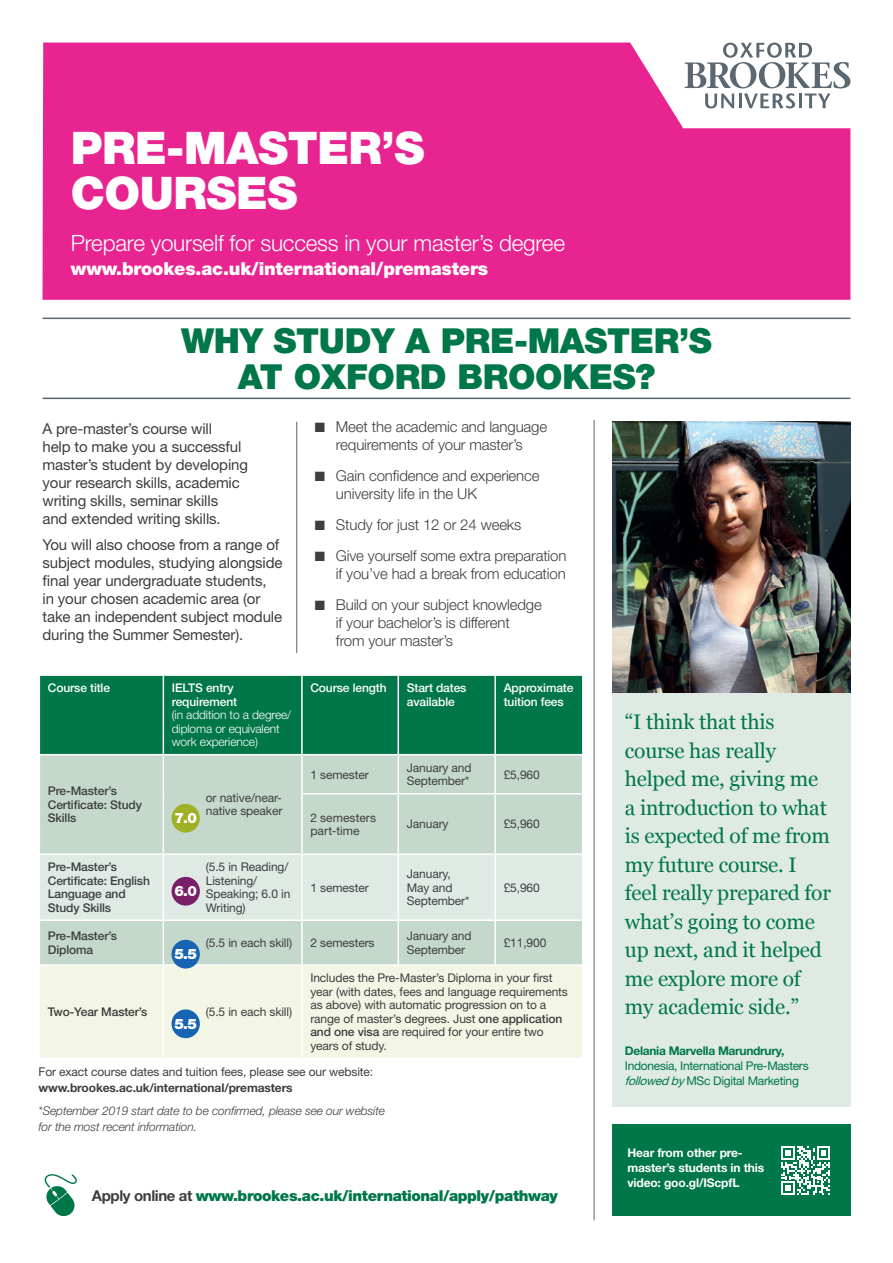
<style>
.page{position:relative;width:893px;height:1263px;background:#fff}
.page>*{position:absolute;margin:0;border:0;box-sizing:border-box;transform-origin:0 0}
.t1{font:900 45px/45px "Helvetica Neue LT Std";letter-spacing:-.01em;color:#fff}
.t2{font:900 34.5px/36px "Helvetica Neue LT Std";letter-spacing:-.01em;color:#007748;text-align:center}
.t3{font:300 22.5px "Helvetica Neue LT Std";letter-spacing:-.01em;color:#fff}
.t4{font:21px/28.5px "Georgia";letter-spacing:-.01em;color:#007748}
.t5{font:900 18px "Helvetica Neue LT Std";letter-spacing:-.01em;color:#fff}
.t6{font:15px/18px "Helvetica Neue LT Std";letter-spacing:-.01em;color:#3e3e3f}
.t7{font:300 15px/18px "Helvetica Neue LT Std";letter-spacing:-.01em;color:#3e3e3f}
.t8{font:900 15px "Helvetica Neue LT Std";letter-spacing:-.025em;color:#007748}
.t9{font:900 14.4px "Helvetica Neue LT Std";color:#fff}
.t10{font:12px/13.5px "Helvetica Neue LT Std";letter-spacing:-.01em;color:#3e3e3f}
.t11{font:500 12px/13.5px "Helvetica Neue LT Std";letter-spacing:-.01em;color:#3e3e3f}
.t12{font:500 12px/13.5px "Helvetica Neue LT Std";letter-spacing:-.01em;color:#fff}
.t13{font:italic 300 12px/16.5px "Helvetica Neue LT Std";letter-spacing:-.01em;color:#3e3e3f}
.t14{font:12px/15px "Helvetica Neue LT Std";letter-spacing:-.025em;color:#007748}
.t15{font:700 12px/15px "Helvetica Neue LT Std";letter-spacing:-.01em;color:#fff}
.t16{font:300 12px/13.5px "Helvetica Neue LT Std";letter-spacing:-.01em;color:#fff}
.t17{font:700 12px "Helvetica Neue LT Std";letter-spacing:-.01em;color:#3e3e3f}
.t18{font:700 12px "Helvetica Neue LT Std";letter-spacing:-.025em;color:#007748}
.s1{font-weight:500}
.s2{font-weight:700;color:#3e3e3f}
.s3{font-style:italic}
</style>
<div class="page">
<div style="left:43px;top:43px;width:807px;height:257px;background:#e82490"></div>
<svg style="left:685px;top:43px;width:165px;height:65px"></svg>
<div style="left:612px;top:692px;width:238px;height:414px;background:#deeae3"></div>
<hr style="left:296px;top:422px;width:1px;height:231px;background:#5b6771">
<hr style="left:594px;top:420px;width:1px;height:800px;background:#5b6771">
<img style="left:612px;top:422px;width:238px;height:270px">
<hr style="left:43px;top:318px;width:807px;height:1px;background:#5b6771">
<hr style="left:43px;top:398px;width:807px;height:1px;background:#5b6771">
<svg style="left:44px;top:1174px;width:33px;height:43px"></svg>
<div style="left:612px;top:1124px;width:238px;height:92px;background:#007748"></div>
<svg style="left:781px;top:1146px;width:49px;height:49px"></svg>
<div style="left:40px;top:676px;width:542px;height:78px;background:#007748"></div>
<div style="left:40px;top:755px;width:542px;height:209px;background:#c4d9cc"></div>
<div style="left:40px;top:855px;width:542px;height:64px;background:#deeae3"></div>
<div style="left:40px;top:966px;width:542px;height:91px;background:#f3f5e5"></div>
<hr style="left:163px;top:676px;width:1px;height:78px;background:#fff">
<hr style="left:301px;top:676px;width:2px;height:78px;background:#fff">
<hr style="left:398px;top:676px;width:1px;height:78px;background:#fff">
<hr style="left:494px;top:676px;width:2px;height:78px;background:#fff">
<hr style="left:163px;top:755px;width:1px;height:39px;background:#fff">
<hr style="left:163px;top:794px;width:1px;height:59px;background:#fff">
<hr style="left:301px;top:755px;width:2px;height:38px;background:#fff">
<hr style="left:398px;top:755px;width:1px;height:38px;background:#fff">
<hr style="left:494px;top:755px;width:2px;height:38px;background:#fff">
<hr style="left:301px;top:793px;width:97px;height:1px;background:#fff">
<hr style="left:301px;top:794px;width:2px;height:59px;background:#fff">
<hr style="left:398px;top:793px;width:97px;height:1px;background:#fff">
<hr style="left:398px;top:794px;width:1px;height:59px;background:#fff">
<hr style="left:495px;top:793px;width:88px;height:1px;background:#fff">
<hr style="left:494px;top:794px;width:2px;height:59px;background:#fff">
<hr style="left:39px;top:853px;width:124px;height:2px;background:#fff">
<hr style="left:163px;top:853px;width:139px;height:2px;background:#fff">
<hr style="left:163px;top:855px;width:1px;height:64px;background:#fff">
<hr style="left:302px;top:853px;width:96px;height:2px;background:#fff">
<hr style="left:301px;top:855px;width:2px;height:64px;background:#fff">
<hr style="left:398px;top:853px;width:97px;height:2px;background:#fff">
<hr style="left:398px;top:855px;width:1px;height:64px;background:#fff">
<hr style="left:495px;top:853px;width:88px;height:2px;background:#fff">
<hr style="left:494px;top:855px;width:2px;height:64px;background:#fff">
<hr style="left:39px;top:919px;width:124px;height:2px;background:#fff">
<hr style="left:163px;top:919px;width:139px;height:2px;background:#fff">
<hr style="left:163px;top:921px;width:1px;height:43px;background:#fff">
<hr style="left:302px;top:919px;width:96px;height:2px;background:#fff">
<hr style="left:301px;top:921px;width:2px;height:43px;background:#fff">
<hr style="left:398px;top:919px;width:97px;height:2px;background:#fff">
<hr style="left:398px;top:921px;width:1px;height:43px;background:#fff">
<hr style="left:495px;top:919px;width:88px;height:2px;background:#fff">
<hr style="left:494px;top:921px;width:2px;height:43px;background:#fff">
<hr style="left:163px;top:966px;width:1px;height:91px;background:#fff">
<hr style="left:301px;top:966px;width:2px;height:91px;background:#fff">
<div style="left:172px;top:804px;width:28px;height:29px;background:#a0b128;border-radius:50%"></div>
<div style="left:172px;top:1009px;width:28px;height:29px;background:#1765b2;border-radius:50%"></div>
<div style="left:172px;top:940px;width:28px;height:28px;background:#1765b2;border-radius:50%"></div>
<div style="left:172px;top:877px;width:28px;height:28px;background:#781f67;border-radius:50%"></div>
<h1 class="t1" style="left:71px;top:125px;width:355px">PRE-MASTER’S<br>COURSES</h1>
<h3 class="t3" style="left:71px;top:230px;width:496px">Prepare yourself for success in your master’s degree</h3>
<h3 class="t5" style="left:71px;top:258px;width:419px">www.brookes.ac.uk/international/premasters</h3>
<h2 class="t2" style="left:181px;top:323px;width:532px">WHY STUDY A PRE-MASTER’S<br>AT OXFORD BROOKES?</h2>
<p class="t6" style="left:43px;top:419px;width:207px">A pre-master’s course will<br>help to make you a successful master’s student by developing your research skills, academic writing skills, seminar skills<br>and extended writing skills.</p>
<p class="t6" style="left:43px;top:536px;width:241px">You will also choose from a range of subject modules, studying alongside final year undergraduate students,<br>in your chosen academic area (or take an independent subject module during the Summer Semester).</p>
<p class="t12" style="left:48px;top:681px;width:64px">Course title</p>
<p class="t12" style="left:172px;top:681px;width:67px">IELTS entry requirement</p>
<p class="t16" style="left:172px;top:708px;width:121px">(in addition to a degree/ diploma or equivalent work experience)</p>
<p class="t11" style="left:48px;top:784px;width:96px">Pre-Master’s<br>Certificate: Study<br>Skills</p>
<p class="t10" style="left:206px;top:791px;width:78px">or native/near&shy;native speaker</p>
<p class="t9" style="left:174px;top:809px;width:24px">7.0</p>
<p class="t11" style="left:48px;top:860px;width:104px">Pre-Master’s<br>Certificate: English<br>Language and<br>Study Skills</p>
<p class="t10" style="left:206px;top:860px;width:86px">(5.5 in Reading/<br>Listening/<br>Speaking; 6.0 in<br>Writing)</p>
<p class="t9" style="left:174px;top:882px;width:24px">6.0</p>
<p class="t7" style="left:315px;top:418px;width:234px;text-align:center">■ Meet the academic and language requirements of your master’s</p>
<p class="t7" style="left:336px;top:467px;width:205px;text-indent:-21px">■ Gain confidence and experience university life in the UK</p>
<p class="t7" style="left:315px;top:515px;width:208px">■ Study for just 12 or 24 weeks</p>
<p class="t7" style="left:315px;top:546px;width:253px;text-align:right">■ Give yourself some extra preparation if you’ve had a break from education</p>
<p class="t7" style="left:336px;top:595px;width:207px;text-indent:-21px">■ Build on your subject knowledge if your bachelor’s is different from your master’s</p>
<p class="t12" style="left:310px;top:681px;width:78px">Course length</p>
<p class="t12" style="left:407px;top:681px;width:61px">Start dates available</p>
<p class="t12" style="left:504px;top:681px;width:71px">Approximate tuition fees</p>
<p class="t10" style="left:310px;top:767px;width:60px">1 semester</p>
<p class="t10" style="left:407px;top:761px;width:66px">January and<br>September*</p>
<p class="t10" style="left:504px;top:767px;width:38px">£5,960</p>
<p class="t10" style="left:310px;top:810px;width:67px">2 semesters part-time</p>
<p class="t10" style="left:407px;top:817px;width:43px">January</p>
<p class="t10" style="left:504px;top:817px;width:38px">£5,960</p>
<p class="t10" style="left:310px;top:880px;width:60px">1 semester</p>
<p class="t10" style="left:407px;top:867px;width:64px">January,<br>May and<br>September*</p>
<p class="t10" style="left:504px;top:880px;width:38px">£5,960</p>
<p class="t11" style="left:48px;top:929px;width:71px">Pre-Master’s<br>Diploma</p>
<p class="t10" style="left:206px;top:936px;width:88px">(5.5 in each skill)</p>
<p class="t10" style="left:310px;top:936px;width:66px">2 semesters</p>
<p class="t10" style="left:407px;top:929px;width:66px">January and<br>September</p>
<p class="t10" style="left:504px;top:936px;width:44px">£11,900</p>
<p class="t9" style="left:174px;top:945px;width:24px">5.5</p>
<p class="t11" style="left:48px;top:1005px;width:101px">Two-Year Master’s</p>
<p class="t10" style="left:206px;top:1005px;width:88px">(5.5 in each skill)</p>
<p class="t9" style="left:174px;top:1015px;width:24px">5.5</p>
<p class="t10" style="left:310px;top:971px;width:259px">Includes the Pre-Master’s Diploma in your first year (with dates, fees and language requirements as above) with automatic progression on to a range of master’s degrees. Just <span class="s1">one application and one visa</span> are required for your entire two years of study.</p>
<p class="t10" style="left:39px;top:1064px;width:336px">For exact course dates and tuition fees, please see our website:</p>
<p class="t17" style="left:39px;top:1080px;width:256px">www.brookes.ac.uk/international/premasters</p>
<p class="t13" style="left:39px;top:1102px;width:348px">*September 2019 start date to be confirmed, please see our website for the most recent information.</p>
<p class="t8" style="left:92px;top:1186px;width:468px"><span class="s2">Apply online at</span> www.brookes.ac.uk/international/apply/pathway</p>
<h3 class="t4" style="left:625px;top:707px;width:208px">“I think that this course has really helped me, giving me a introduction to what is expected of me from my future course. I feel really prepared for what’s going to come up next, and it helped me explore more of my academic side.”</h3>
<p class="t18" style="left:625px;top:1043px;width:161px">Delania Marvella Marundrury,</p>
<p class="t14" style="left:625px;top:1058px;width:185px">Indonesia, International Pre-Masters <span class="s3">followedby</span>MSc Digital Marketing</p>
<p class="t15" style="left:627px;top:1145px;width:138px">Hear from other pre&shy;master’s students in this video: goo.gl/IScpfL</p>
</div>
